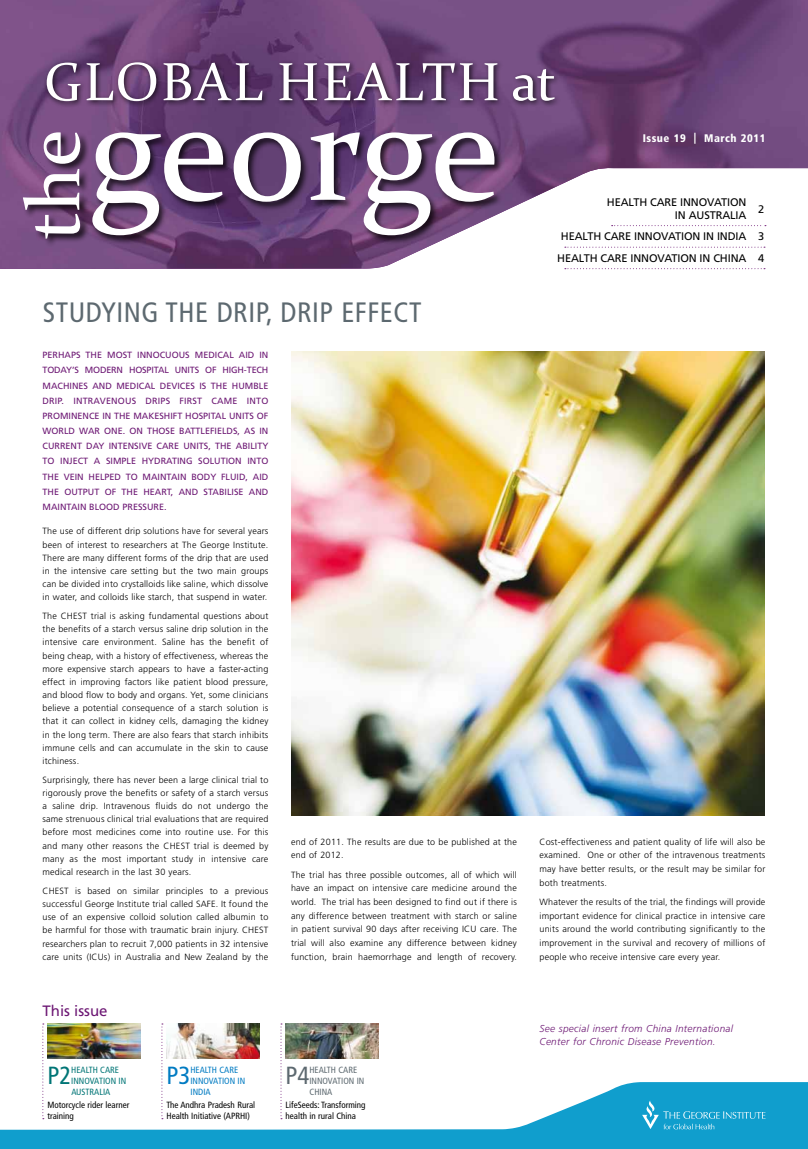
<style>
.page{position:relative;width:808px;height:1149px;background:#fff}
.page>*{position:absolute;margin:0;border:0;box-sizing:border-box;transform-origin:0 0}
.t1{font:145px "Constantia";color:#fff}
.t2{font:54px "Constantia";letter-spacing:.04em;color:#fff}
.t3{font:condensed 28px "Frutiger";color:#5d6970}
.t4{font:condensed 24.8px "Frutiger";color:#007bc2}
.t5{font:condensed 24.8px "Frutiger";color:#5d6970}
.t6{font:condensed 24.8px "Frutiger";color:#007576}
.t7{font:15px "Frutiger";color:#6d1874}
.t8{font:11px/13px "Frutiger";letter-spacing:-.01em;color:#000;text-align:right}
.t9{font:900 condensed 11px "Frutiger";letter-spacing:.05em;color:#fff}
.t10{font:italic 300 10px/13px "Frutiger";letter-spacing:.03em;color:#6d1874}
.t11{font:300 9px/13.2px "Frutiger";letter-spacing:.02em;color:#000;text-align:justify}
.t12{font:9px/15.2px "Frutiger";color:#6d1874;text-align:justify}
.t13{font:condensed 9px/11px "Frutiger";color:#000}
.t14{font:condensed 9px/11px "Frutiger";letter-spacing:.065em;color:#007576}
.t15{font:condensed 9px/11px "Frutiger";letter-spacing:.035em;color:#007bc2}
.t16{font:condensed 9px/11px "Frutiger";letter-spacing:.065em;color:#5d6970}
</style>
<div class="page">
<img style="left:0;top:0;width:808px;height:269px">
<svg style="left:0;top:1082px;width:808px;height:66px"></svg>
<svg style="left:642px;top:1099px;width:123px;height:29px;background:#26a7d1"></svg>
<div style="left:91px;top:131px;width:413px;height:114px;background:#000;opacity:.75"></div>
<div style="left:43px;top:59px;width:518px;height:49px;background:#000;opacity:.75"></div>
<img style="left:47px;top:1023px;width:94px;height:35px">
<img style="left:167px;top:1023px;width:93px;height:35px">
<img style="left:286px;top:1023px;width:93px;height:35px">
<svg style="left:42px;top:1023px;width:2px;height:95px"></svg>
<svg style="left:161px;top:1023px;width:2px;height:95px"></svg>
<svg style="left:280px;top:1023px;width:2px;height:95px"></svg>
<div style="left:21px;top:131px;width:68px;height:116px;background:#000;opacity:.75"></div>
<svg style="left:23px;top:132px;width:57px;height:107px"></svg>
<img style="left:292px;top:351px;width:473px;height:463px">
<svg style="left:612px;top:225px;width:154px;height:1px"></svg>
<svg style="left:565px;top:246px;width:200px;height:1px"></svg>
<svg style="left:565px;top:268px;width:200px;height:1px"></svg>
<h2 class="t2" style="left:44px;top:45px;width:513px">global health at</h2>
<h1 class="t1" style="left:89px;top:52px;width:412px">george</h1>
<h3 class="t3" style="left:43px;top:296px;width:380px">Studying the drip, drip effect</h3>
<p class="t12" style="left:43px;top:347px;width:227px">PERHAPS THE MOST INNOCUOUS MEDICAL AID IN TODAY’S MODERN HOSPITAL UNITS OF HIGH-TECH MACHINES AND MEDICAL DEVICES IS THE HUMBLE DRIP. I NTRAVENOUS DRIPS FIRST CAME INTO PROMINENCE IN THE MAKESHIFT HOSPITAL UNITS OF WORLD WAR ONE. ON THOSE BATTLEFIELDS, AS IN CURRENT DAY INTENSIVE CARE UNITS, THE ABILITY TO INJECT A SIMPLE HYDRATING SOLUTION INTO THE VEIN HELPED TO MAINTAIN BODY FLUID, AID THE OUTPUT OF THE HEART, AND STABILISE AND MAINTAIN BLOOD PRESSURE.</p>
<p class="t11" style="left:43px;top:524px;width:227px">The use of different drip solutions have for several years been of interest to researchers at The George Institute.<br>There are many different forms of the drip that are used in the intensive care setting but the two main groups can be divided into crystalloids like saline, which dissolve in water, and colloids like starch, that suspend in water.</p>
<p class="t11" style="left:43px;top:609px;width:227px">The CHEST trial is asking fundamental questions about the benefits of a starch versus saline drip solution in the intensive care environment. Saline has the benefit of being cheap, with a history of effectiveness, whereas the more expensive starch appears to have a faster-acting effect in improving factors like patient blood pressure, and blood flow to body and organs. Yet, some clinicians believe a potential consequence of a starch solution is that it can collect in kidney cells, damaging the kidney in the long term. There are also fears that starch inhibits immune cells and can accumulate in the skin to cause itchiness.</p>
<p class="t11" style="left:43px;top:773px;width:227px">Surprisingly, there has never been a large clinical trial to rigorously prove the benefits or safety of a starch versus a saline drip. Intravenous fluids do not undergo the same strenuous clinical trial evaluations that are required before most medicines come into routine use. For this and many other reasons the CHEST trial is deemed by many as the most important study in intensive care medical research in the last 30 years.</p>
<p class="t11" style="left:43px;top:884px;width:227px">CHEST is based on similar principles to a previous successful George Institute trial called SAFE. It found the use of an expensive colloid solution called albumin to be harmful for those with traumatic brain injury. CHEST researchers plan to recruit 7,000 patients in 32 intensive care units (ICUs) in Australia and New Zealand by the</p>
<p class="t11" style="left:291px;top:834px;width:227px;line-height:13.7px">end of 2011. The results are due to be published at the end of 2012.</p>
<p class="t11" style="left:291px;top:867px;width:227px;line-height:13.7px">The trial has three possible outcomes, all of which will have an impact on intensive care medicine around the world. The trial has been designed to find out if there is any difference between treatment with starch or saline in patient survival 90 days after receiving ICU care. The trial will also examine any difference between kidney function, brain haemorrhage and length of recovery.</p>
<h3 class="t7" style="left:43px;top:1001px;width:67px">THIS ISSUE</h3>
<h3 class="t6" style="left:47px;top:1060px;width:25px">P2</h3>
<p class="t14" style="left:71px;top:1064px;width:56px">health care innovation in australia</p>
<p class="t13" style="left:47px;top:1099px;width:83px">Motorcycle rider learner training</p>
<h3 class="t4" style="left:167px;top:1060px;width:25px">P3</h3>
<p class="t15" style="left:190px;top:1064px;width:56px">health care innovation in<br>INDIA</p>
<p class="t13" style="left:167px;top:1099px;width:90px">The Andhra Pradesh Rural<br>Health Initiative (APRHI)</p>
<h3 class="t5" style="left:286px;top:1060px;width:25px">P4</h3>
<p class="t16" style="left:309px;top:1064px;width:56px">health care innovation in<br>CHINA</p>
<p class="t13" style="left:286px;top:1099px;width:82px">LifeSeeds: Transforming health in rural China</p>
<p class="t9" style="left:643px;top:131px;width:124px">Issue 19 | March 2011</p>
<p class="t8" style="left:607px;top:195px;width:141px">HEALTH CARE INNOVATION<br>IN AUSTRALIA</p>
<p class="t8" style="left:758px;top:202px;width:8px">2</p>
<p class="t8" style="left:557px;top:226px;width:209px;line-height:21.5px;text-align:center">HEALTH CARE INNOVATION IN INDIA 3<br>HEALTH CARE INNOVATION IN CHINA 4</p>
<p class="t11" style="left:540px;top:834px;width:227px;line-height:13.7px">Cost-effectiveness and patient quality of life will also be examined. One or other of the intravenous treatments may have better results, or the result may be similar for both treatments.</p>
<p class="t11" style="left:540px;top:894px;width:227px;line-height:13.7px">Whatever the results of the trial, the findings will provide important evidence for clinical practice in intensive care units around the world contributing significantly to the improvement in the survival and recovery of millions of people who receive intensive care every year.</p>
<p class="t10" style="left:540px;top:1021px;width:195px">See special insert from China International<br>Center for Chronic Disease Prevention.</p>
</div>
